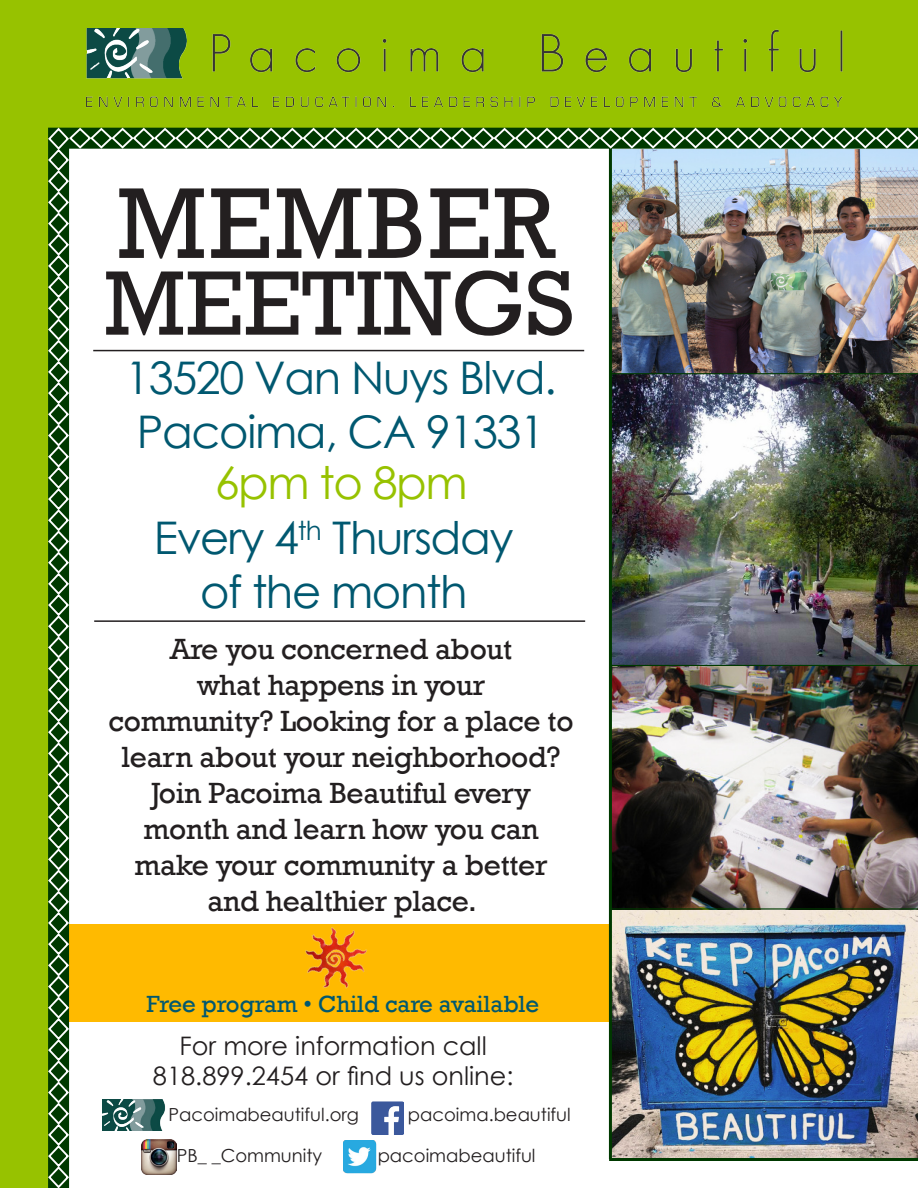
<style>
.page{position:relative;width:918px;height:1188px;background:#97c200}
.page>*{position:absolute;margin:0;border:0;box-sizing:border-box;transform-origin:0 0}
.t1{font:102.3px "Rockwell";letter-spacing:.02em;color:#231f20}
.t2{font:93px "Rockwell";color:#231f20}
.t3{font:45px/54px "Century Gothic";letter-spacing:-.03em;color:#005870;text-align:center}
.t4{font:45px "Century Gothic";letter-spacing:-.03em;color:#97c200}
.t5{font:30px/36px "Rockwell";letter-spacing:-.01em;color:#231f20;text-align:center}
.t6{font:25.5px/30.6px "Century Gothic";color:#231f20;text-align:center}
.t7{font:24px "Rockwell";color:#005870}
.t8{font:18px "Century Gothic";color:#231f20}
</style>
<div class="page">
<img style="left:47px;top:126px;width:871px;height:1062px">
<hr style="left:611px;top:373px;width:307px;height:1px;background:#003900">
<hr style="left:610px;top:665px;width:308px;height:1px;background:#003900">
<hr style="left:610px;top:908px;width:308px;height:2px;background:#003900">
<img style="left:290px;top:912px;width:91px;height:91px">
<img style="left:84px;top:28px;width:763px;height:84px">
<img style="left:103px;top:1100px;width:62px;height:31px">
<img style="left:371px;top:1102px;width:33px;height:33px">
<img style="left:343px;top:1140px;width:34px;height:34px">
<img style="left:142px;top:1140px;width:35px;height:35px">
<hr style="left:93px;top:350px;width:491px;height:1px;background:#231f20">
<hr style="left:94px;top:620px;width:491px;height:2px;background:#231f20">
<p class="t1" style="left:117px;top:165px;width:440px">MEMBER</p>
<p class="t2" style="left:104px;top:250px;width:472px">MEETINGS</p>
<p class="t3" style="left:125px;top:350px;width:433px;text-align:left">13520 Van Nuys Blvd.<br>Pacoima, CA 91331</p>
<p class="t4" style="left:215px;top:451px;width:255px">6pm to 8pm</p>
<p class="t3" style="left:154px;top:511px;width:361px">Every 4<sup>th</sup> Thursday of the month</p>
<p class="t5" style="left:109px;top:631px;width:466px">Are you concerned about<br>what happens in your<br>community? Looking for a place to learn about your neighborhood?<br>Join Pacoima Beautiful every month and learn how you can make your community a better and healthier place.</p>
<p class="t7" style="left:146px;top:990px;width:394px">Free program • Child care available</p>
<p class="t6" style="left:153px;top:1030px;width:362px">For more information call<br>818.899.2454 or find us online:</p>
<p class="t8" style="left:168px;top:1102px;width:192px">Pacoimabeautiful.org</p>
<p class="t8" style="left:177px;top:1143px;width:147px">PB_ _Community</p>
<p class="t8" style="left:408px;top:1102px;width:164px">pacoima.beautiful</p>
<p class="t8" style="left:378px;top:1143px;width:159px">pacoimabeautiful</p>
</div>
